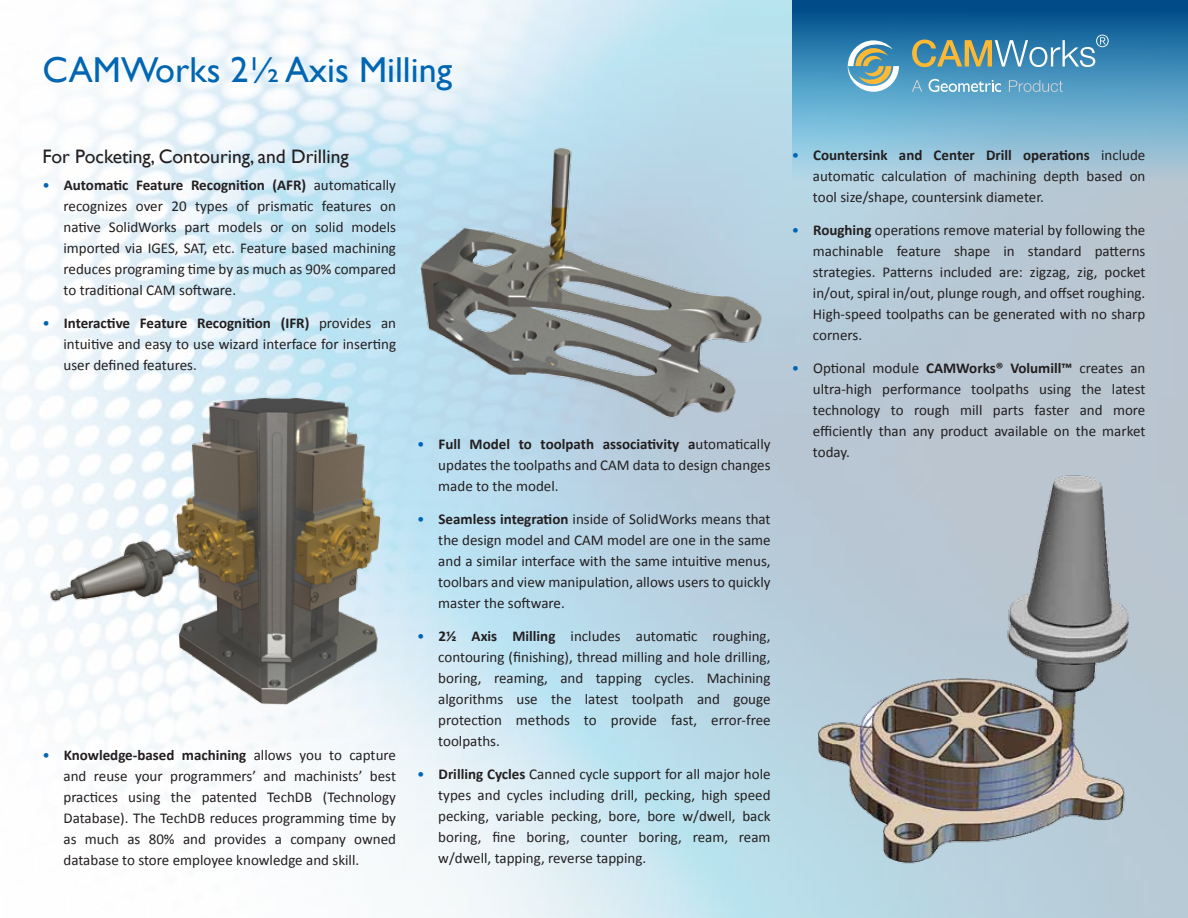
<style>
.page{position:relative;width:1188px;height:918px;background:#fff}
.page>*{position:absolute;margin:0;border:0;box-sizing:border-box;transform-origin:0 0}
.t1{font:36px "Gill Sans";color:#0066b3}
.t2{font:19.5px "Gill Sans";color:#231f20}
.t3{font:15px/21px "Calibri";color:#231f20;text-align:justify}
.s1{color:#0066b3}
.s2{font-weight:700}
</style>
<div class="page">
<img style="left:31px;top:360px;width:483px;height:379px">
<svg style="left:792px;top:0;width:396px;height:184px;background:#5d9cc0"></svg>
<svg style="left:912px;top:35px;width:197px;height:32px;background:#6292a3"></svg>
<svg style="left:848px;top:40px;width:51px;height:52px"></svg>
<svg style="left:929px;top:79px;width:72px;height:13px"></svg>
<svg style="left:912px;top:80px;width:10px;height:12px"></svg>
<svg style="left:1009px;top:80px;width:54px;height:12px"></svg>
<img style="left:380px;top:135px;width:409px;height:307px">
<img style="left:806px;top:468px;width:364px;height:407px">
<h1 class="t1" style="left:43px;top:49px;width:411px">CAMWorks 2½ Axis Milling</h1>
<h2 class="t2" style="left:43px;top:145px;width:308px">For Pocketing, Contouring, and Drilling</h2>
<p class="t3" style="left:64px;top:174px;width:334px;text-indent:-21px"><span class="s1">•</span> <span class="s2">Automatic Feature Recognition (AFR)</span> automatically recognizes over 20 types of prismatic features on native SolidWorks part models or on solid models imported via IGES, SAT, etc. Feature based machining reduces programing time by as much as 90% compared to traditional CAM software.</p>
<p class="t3" style="left:64px;top:312px;width:334px;text-indent:-21px"><span class="s1">•</span> <span class="s2">Interactive Feature Recognition (IFR)</span> provides an intuitive and easy to use wizard interface for inserting user defined features.</p>
<p class="t3" style="left:64px;top:744px;width:334px;text-indent:-21px"><span class="s1">•</span> <span class="s2">Knowledge-based machining</span> allows you to capture and reuse your programmers’ and machinists’ best practices using the patented TechDB (Technology Database). The TechDB reduces programming time by as much as 80% and provides a company owned database to store employee knowledge and skill.</p>
<p class="t3" style="left:438px;top:433px;width:334px;text-indent:-21px"><span class="s1">•</span> <span class="s2">Full Model to toolpath associativity a</span>utomatically updates the toolpaths and CAM data to design changes made to the model.</p>
<p class="t3" style="left:438px;top:508px;width:334px;text-indent:-21px"><span class="s1">•</span> <span class="s2">Seamless integration</span> inside of SolidWorks means that the design model and CAM model are one in the same and a similar interface with the same intuitive menus, toolbars and view manipulation, allows users to quickly master the software.</p>
<p class="t3" style="left:438px;top:625px;width:334px;text-indent:-21px"><span class="s1">•</span> <span class="s2">2½ Axis Milling</span> includes automatic roughing, contouring (finishing), thread milling and hole drilling, boring, reaming, and tapping cycles. Machining algorithms use the latest toolpath and gouge protection methods to provide fast, error-free toolpaths.</p>
<p class="t3" style="left:438px;top:763px;width:334px;text-indent:-21px"><span class="s1">•</span> <span class="s2">Drilling Cycles</span> Canned cycle support for all major hole types and cycles including drill, pecking, high speed pecking, variable pecking, bore, bore w/dwell, back boring, fine boring, counter boring, ream, ream w/dwell, tapping, reverse tapping.</p>
<p class="t3" style="left:813px;top:144px;width:334px;text-indent:-21px"><span class="s1">•</span> <span class="s2">Countersink and Center Drill operations</span> include automatic calculation of machining depth based on tool size/shape, countersink diameter.</p>
<p class="t3" style="left:813px;top:219px;width:334px;text-indent:-21px"><span class="s1">•</span> <span class="s2">Roughing</span> operations remove material by following the machinable feature shape in standard patterns strategies. Patterns included are: zigzag, zig, pocket in/out, spiral in/out, plunge rough, and offset roughing.<br>High-speed toolpaths can be generated with no sharp corners.</p>
<p class="t3" style="left:813px;top:357px;width:334px;text-indent:-21px"><span class="s1">•</span> Optional module <span class="s2">CAMWorks® Volumill™</span> creates an ultra-high performance toolpaths using the latest technology to rough mill parts faster and more efficiently than any product available on the market today.</p>
</div>
